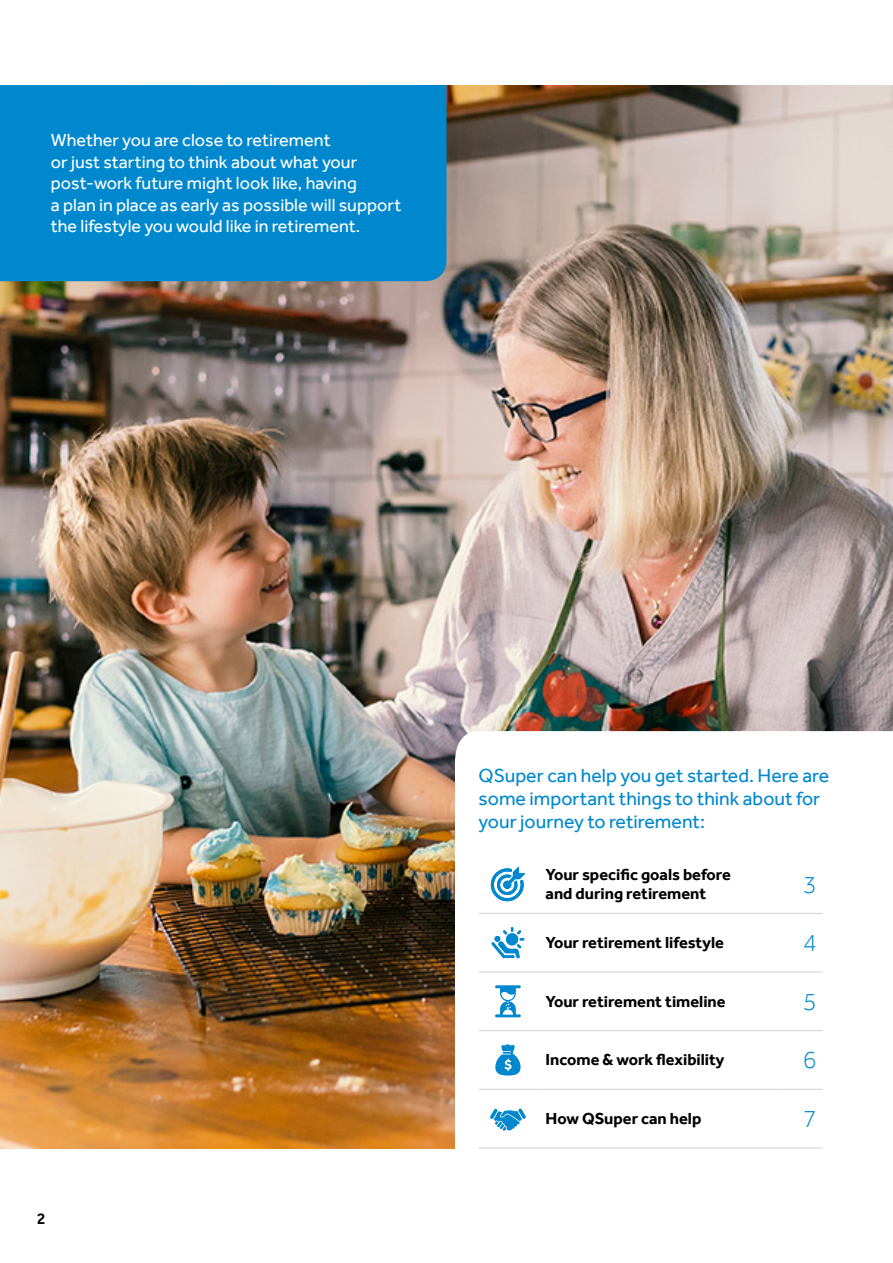
<style>
.page{position:relative;width:893px;height:1263px;background:#fff}
.page>*{position:absolute;margin:0;border:0;box-sizing:border-box;transform-origin:0 0}
.t1{font:300 25.5px "Effra";color:#0088ce}
.t2{font:19.5px/23.4px "Effra";color:#0088ce}
.t3{font:18px/21.6px "Effra";color:#fff}
.t4{font:700 16.5px/19.8px "Effra";color:#000}
.t5{font:500 16.5px "Effra";color:#000}
</style>
<div class="page">
<img style="left:0;top:85px;width:893px;height:1063px">
<svg style="left:455px;top:731px;width:438px;height:418px"></svg>
<hr style="left:479px;top:913px;width:61px;height:1px;background:#d1d3d4">
<hr style="left:540px;top:913px;width:240px;height:1px;background:#d1d3d4">
<hr style="left:780px;top:913px;width:43px;height:1px;background:#d1d3d4">
<hr style="left:479px;top:972px;width:61px;height:1px;background:#d1d3d4">
<hr style="left:540px;top:972px;width:240px;height:1px;background:#d1d3d4">
<hr style="left:780px;top:972px;width:43px;height:1px;background:#d1d3d4">
<hr style="left:479px;top:1030px;width:61px;height:1px;background:#d1d3d4">
<hr style="left:540px;top:1030px;width:240px;height:1px;background:#d1d3d4">
<hr style="left:780px;top:1030px;width:43px;height:1px;background:#d1d3d4">
<hr style="left:479px;top:1089px;width:61px;height:1px;background:#d1d3d4">
<hr style="left:540px;top:1089px;width:240px;height:1px;background:#d1d3d4">
<hr style="left:780px;top:1089px;width:43px;height:1px;background:#d1d3d4">
<hr style="left:479px;top:1147px;width:61px;height:1px;background:#d1d3d4">
<hr style="left:540px;top:1147px;width:240px;height:1px;background:#d1d3d4">
<hr style="left:780px;top:1147px;width:43px;height:1px;background:#d1d3d4">
<svg style="left:490px;top:867px;width:35px;height:35px"></svg>
<svg style="left:491px;top:927px;width:33px;height:31px"></svg>
<svg style="left:495px;top:985px;width:26px;height:32px"></svg>
<svg style="left:495px;top:1044px;width:26px;height:31px"></svg>
<svg style="left:490px;top:1108px;width:36px;height:23px"></svg>
<div style="left:0;top:85px;width:446px;height:196px;background:#0088ce"></div>
<p class="t3" style="left:51px;top:129px;width:352px">Whether you are close to retirement<br>or just starting to think about what your post-work future might look like, having<br>a plan in place as early as possible will support the lifestyle you would like in retirement.</p>
<p class="t5" style="left:37px;top:1208px;width:10px">2</p>
<p class="t2" style="left:479px;top:763px;width:352px">QSuper can help you get started. Here are some important things to think about for your journey to retirement:</p>
<p class="t4" style="left:546px;top:864px;width:187px">Your specific goals before and during retirement</p>
<h1 class="t1" style="left:803px;top:869px;width:15px">3</h1>
<p class="t4" style="left:546px;top:932px;width:180px">Your retirement lifestyle</p>
<h1 class="t1" style="left:803px;top:927px;width:15px">4</h1>
<p class="t4" style="left:546px;top:991px;width:182px">Your retirement timeline</p>
<h1 class="t1" style="left:803px;top:986px;width:15px">5</h1>
<p class="t4" style="left:546px;top:1050px;width:181px">Income &amp; work flexibility</p>
<h1 class="t1" style="left:803px;top:1045px;width:15px">6</h1>
<p class="t4" style="left:546px;top:1108px;width:157px">How QSuper can help</p>
<h1 class="t1" style="left:803px;top:1103px;width:15px">7</h1>
</div>
